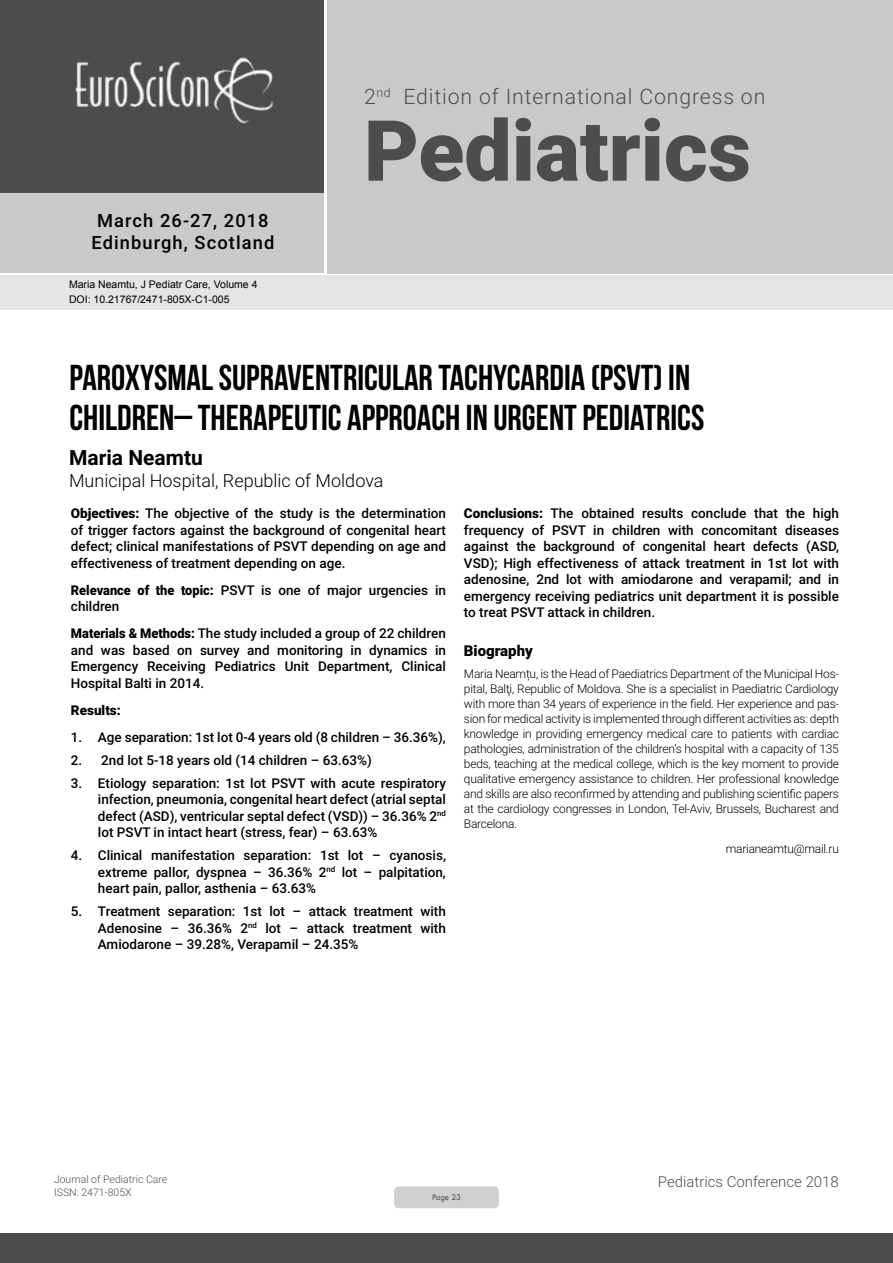
<style>
.page{position:relative;width:893px;height:1263px;background:#fff}
.page>*{position:absolute;margin:0;border:0;box-sizing:border-box;transform-origin:0 0}
.t1{font:900 84.3px "Roboto";color:#4d4d4f}
.t2{font:36px/39.6px "Bebas Neue";color:#000}
.t3{font:300 21.3px "Roboto";letter-spacing:.04em;color:#4d4d4f}
.t4{font:700 21px "Roboto";color:#000}
.t5{font:500 18.3px/21.9px "Roboto";letter-spacing:.06em;color:#000;text-align:center}
.t6{font:300 18px "Roboto";color:#000}
.t7{font:300 15px "Roboto";color:#4d4d4f}
.t8{font:900 15px "Roboto";color:#000}
.t9{font:500 13.5px/16.5px "Roboto";color:#000;text-align:justify}
.t10{font:900 13.5px "Roboto";color:#000}
.t11{font:300 12px/15px "Roboto";letter-spacing:-.02em;color:#000;text-align:justify}
.t12{font:10.5px/14.4px "Arial";color:#000}
.t13{font:300 10.5px "Roboto";color:#4d4d4f}
.t14{font:9px "Tw Cen";letter-spacing:-.02em;color:#4d4d4f;scale:.95 1}
.s1{font-weight:900}
</style>
<div class="page">
<div style="left:0;top:0;width:323px;height:193px;background:#4d4d4f"></div>
<div style="left:1px;top:193px;width:323px;height:80px;background:#c9c9ca"></div>
<div style="left:327px;top:0;width:566px;height:273px;background:#c9c9ca"></div>
<img style="left:75px;top:57px;width:199px;height:67px">
<div style="left:0;top:1233px;width:893px;height:30px;background:#4d4d4f"></div>
<div style="left:1px;top:275px;width:892px;height:35px;background:#e4e4e4"></div>
<div style="left:394px;top:1186px;width:105px;height:22px;background:#cfd0d2;border-radius:4px"></div>
<h3 class="t5" style="left:92px;top:209px;width:184px">March 26-27, 2018<br>Edinburgh, Scotland</h3>
<p class="t12" style="left:69px;top:278px;width:190px">Maria Neamtu, J Pediatr Care, Volume 4<br>DOI: 10.21767/2471-805X-C1-005</p>
<h3 class="t3" style="left:364px;top:82px;width:403px">2<sup>nd</sup> Edition of International Congress on</h3>
<h1 class="t1" style="left:364px;top:92px;width:388px">Pediatrics</h1>
<h2 class="t2" style="left:69px;top:358px;width:636px">PAROXYSMAL SUPRAVENTRICULAR TACHYCARDIA (PSVT) IN<br>CHILDREN– THERAPEUTIC APPROACH IN URGENT PEDIATRICS</h2>
<h3 class="t4" style="left:69px;top:443px;width:135px">Maria Neamtu</h3>
<h3 class="t6" style="left:69px;top:468px;width:316px">Municipal Hospital, Republic of Moldova</h3>
<p class="t9" style="left:71px;top:504px;width:376px"><span class="s1">Objectives:</span> The objective of the study is the determination of trigger factors against the background of congenital heart defect; clinical manifestations of PSVT depending on age and effectiveness of treatment depending on age.</p>
<p class="t9" style="left:71px;top:581px;width:376px"><span class="s1">Relevance of the topic:</span> PSVT is one of major urgencies in children</p>
<p class="t9" style="left:71px;top:625px;width:376px"><span class="s1">Materials &amp; Methods:</span> The study included a group of 22 children and was based on survey and monitoring in dynamics in Emergency Receiving Pediatrics Unit Department, Clinical Hospital Balti in 2014.</p>
<p class="t10" style="left:71px;top:701px;width:51px">Results:</p>
<p class="t9" style="left:71px;top:728px;width:376px">1. Age separation: 1st lot 0-4 years old (8 children – 36.36%),</p>
<p class="t9" style="left:71px;top:751px;width:302px">2. 2nd lot 5-18 years old (14 children – 63.63%)</p>
<p class="t9" style="left:98px;top:774px;width:349px;text-indent:-27px">3. Etiology separation: 1st lot PSVT with acute respiratory infection, pneumonia, congenital heart defect (atrial septal defect (ASD), ventricular septal defect (VSD)) – 36.36% 2<sup>nd </sup>lot PSVT in intact heart (stress, fear) – 63.63%</p>
<p class="t9" style="left:98px;top:847px;width:349px;text-indent:-27px">4. Clinical manifestation separation: 1st lot – cyanosis, extreme pallor, dyspnea – 36.36% 2<sup>nd</sup> lot – palpitation, heart pain, pallor, asthenia – 63.63%</p>
<p class="t9" style="left:98px;top:902px;width:349px;text-indent:-27px">5. Treatment separation: 1st lot – attack treatment with Adenosine – 36.36% 2<sup>nd</sup> lot – attack treatment with Amiodarone – 39.28%, Verapamil – 24.35%</p>
<p class="t9" style="left:464px;top:504px;width:376px"><span class="s1">Conclusions:</span> The obtained results conclude that the high frequency of PSVT in children with concomitant diseases against the background of congenital heart defects (ASD, VSD); High effectiveness of attack treatment in 1st lot with adenosine, 2nd lot with amiodarone and verapamil; and in emergency receiving pediatrics unit department it is possible to treat PSVT attack in children.</p>
<p class="t8" style="left:464px;top:640px;width:70px">Biography</p>
<p class="t11" style="left:464px;top:665px;width:377px">Maria Neamțu, is the Head of Paediatrics Department of the Municipal Hos&shy;pital, Balţi, Republic of Moldova. She is a specialist in Paediatric Cardiology with more than 34 years of experience in the field. Her experience and pas&shy;sion for medical activity is implemented through different activities as: depth knowledge in providing emergency medical care to patients with cardiac pathologies, administration of the children’s hospital with a capacity of 135 beds, teaching at the medical college, which is the key moment to provide qualitative emergency assistance to children. Her professional knowledge and skills are also reconfirmed by attending and publishing scientific papers at the cardiology congresses in London, Tel-Aviv, Brussels, Bucharest and Barcelona.</p>
<p class="t11" style="left:726px;top:841px;width:115px">marianeamtu@mail.ru</p>
<p class="t13" style="left:54px;top:1172px;width:115px">Journal of Pediatric Care</p>
<p class="t7" style="left:658px;top:1171px;width:183px">Pediatrics Conference 2018</p>
<p class="t13" style="left:54px;top:1185px;width:79px">ISSN: 2471-805X</p>
<p class="t14" style="left:432px;top:1192px;width:32px">Page 23</p>
</div>
